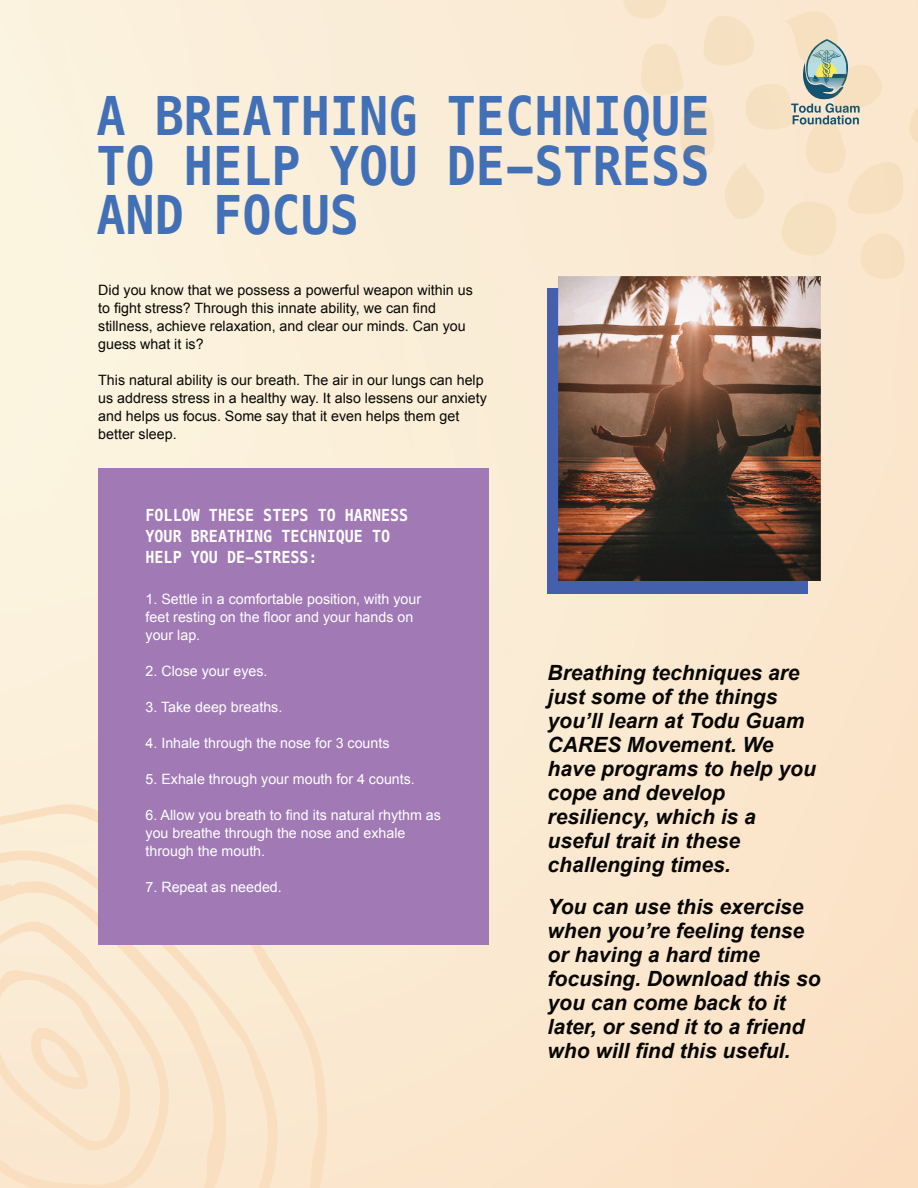
<style>
.page{position:relative;width:918px;height:1188px;background:#fff}
.page>*{position:absolute;margin:0;border:0;box-sizing:border-box;transform-origin:0 0}
.t1{font:700 53.1px/49.7px "Menlo";color:#4270b7;text-align:justify;scale:.91 1}
.t2{font:italic 700 21px/24px "Arial";color:#080704}
.t3{font:700 16.5px/21px "Menlo";color:#fff;scale:.91 1}
.t4{font:14.25px/18px "Arial";color:#080704}
.t5{font:14.25px/18px "Arial";color:#fff}
</style>
<div class="page">
<img style="left:0;top:0;width:918px;height:1188px">
<svg style="left:0;top:802px;width:329px;height:386px;background:#f9e7ce"></svg>
<svg style="left:0;top:842px;width:277px;height:346px;background:#f9e7ce"></svg>
<svg style="left:0;top:879px;width:228px;height:309px;background:#f9e6cd"></svg>
<svg style="left:0;top:918px;width:180px;height:270px;background:#f9e6cd"></svg>
<svg style="left:0;top:964px;width:131px;height:187px;background:#f9e6cd"></svg>
<div style="left:548px;top:289px;width:260px;height:305px;background:#445fab"></div>
<img style="left:559px;top:276px;width:262px;height:305px">
<div style="left:98px;top:468px;width:391px;height:477px;background:#a079b5"></div>
<img style="left:624px;top:0;width:294px;height:279px">
<h1 class="t1" style="left:96px;top:96px;width:675px">A BREATHING TECHNIQUE TO HELP YOU DE-STRESS AND FOCUS</h1>
<p class="t4" style="left:98px;top:282px;width:376px">Did you know that we possess a powerful weapon within us to fight stress? Through this innate ability, we can find stillness, achieve relaxation, and clear our minds. Can you guess what it is?</p>
<p class="t4" style="left:98px;top:372px;width:390px">This natural ability is our breath. The air in our lungs can help us address stress in a healthy way. It also lessens our anxiety and helps us focus. Some say that it even helps them get better sleep.</p>
<p class="t3" style="left:146px;top:506px;width:290px">FOLLOW THESE STEPS TO HARNESS<br>YOUR BREATHING TECHNIQUE TO<br>HELP YOU DE-STRESS:</p>
<p class="t5" style="left:146px;top:592px;width:277px">1. Settle in a comfortable position, with your feet resting on the floor and your hands on your lap.</p>
<p class="t5" style="left:146px;top:664px;width:123px">2. Close your eyes.</p>
<p class="t5" style="left:146px;top:700px;width:138px">3. Take deep breaths.</p>
<p class="t5" style="left:146px;top:736px;width:246px">4. Inhale through the nose for 3 counts</p>
<p class="t5" style="left:146px;top:772px;width:271px">5. Exhale through your mouth for 4 counts.</p>
<p class="t5" style="left:146px;top:808px;width:297px">6. Allow you breath to find its natural rhythm as you breathe through the nose and exhale through the mouth.</p>
<p class="t5" style="left:146px;top:880px;width:138px">7. Repeat as needed.</p>
<h2 class="t2" style="left:548px;top:663px;width:270px">Breathing techniques are just some of the things you’ll learn at Todu Guam<br>CARES Movement. We have programs to help you cope and develop resiliency, which is a useful trait in these challenging times.</h2>
<h2 class="t2" style="left:548px;top:897px;width:275px">You can use this exercise when you’re feeling tense or having a hard time focusing. Download this so you can come back to it later, or send it to a friend who will find this useful.</h2>
</div>
